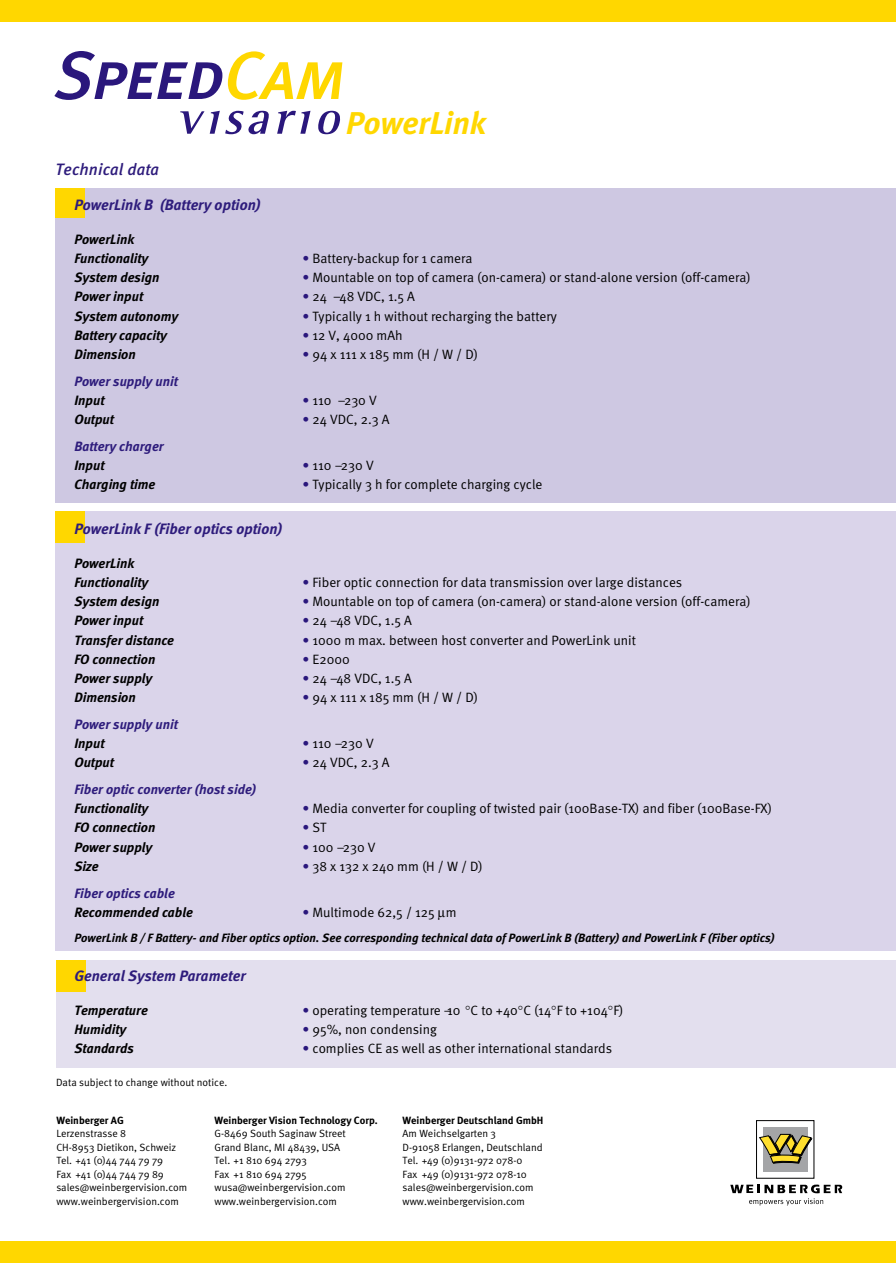
<style>
.page{position:relative;width:896px;height:1263px;background:#fff}
.page>*{position:absolute;margin:0;border:0;box-sizing:border-box;transform-origin:0 0}
.t1{font:italic 31.5px "Meta Bold LF";color:#ffd700}
.t2{font:italic 500 16.5px "Meta";letter-spacing:.01em;color:#2e1c7c}
.t3{font:italic 700 15px "Meta";color:#2e1c7c}
.t4{font:13.5px "Meta Normal";color:#000}
.t5{font:italic 700 13.5px/19.2px "Meta";color:#000}
.t6{font:italic 700 13.5px "Meta";color:#2e1c7c}
.t7{font:italic 700 12px "Meta";color:#000}
.t8{font:10.5px/13.5px "Meta Normal";color:#000}
.t9{font:700 10.5px "Meta";color:#000}
.s1{color:#2a177c}
</style>
<div class="page">
<svg style="left:54px;top:51px;width:168px;height:49px"></svg>
<svg style="left:228px;top:51px;width:114px;height:49px"></svg>
<svg style="left:180px;top:111px;width:24px;height:23px"></svg>
<svg style="left:210px;top:111px;width:59px;height:23px"></svg>
<svg style="left:277px;top:111px;width:33px;height:23px"></svg>
<svg style="left:318px;top:111px;width:23px;height:23px"></svg>
<div style="left:55px;top:189px;width:840px;height:314px;background:#cec8e2"></div>
<div style="left:55px;top:189px;width:30px;height:29px;background:#ffd700"></div>
<div style="left:55px;top:512px;width:840px;height:439px;background:#dad4ea"></div>
<div style="left:56px;top:960px;width:839px;height:108px;background:#e3dfee"></div>
<div style="left:55px;top:512px;width:30px;height:31px;background:#ffd700"></div>
<div style="left:56px;top:960px;width:30px;height:32px;background:#ffd700"></div>
<div style="left:0;top:1242px;width:895px;height:21px;background:#ffd700"></div>
<div style="left:0;top:0;width:895px;height:21px;background:#ffd700"></div>
<div style="left:756px;top:1120px;width:58px;height:58px;border:1px solid #000"></div>
<div style="left:763px;top:1127px;width:44px;height:44px;background:#a4a5a7"></div>
<svg style="left:759px;top:1134px;width:53px;height:29px"></svg>
<svg style="left:730px;top:1184px;width:113px;height:22px"></svg>
<p class="t2" style="left:55px;top:163px;width:105px">Technical data</p>
<p class="t3" style="left:74px;top:200px;width:188px">PowerLink B (Battery option)</p>
<p class="t5" style="left:74px;top:231px;width:75px">PowerLink<br>Functionality</p>
<h1 class="t1" style="left:346px;top:112px;width:141px">PowerLink</h1>
<p class="t4" style="left:302px;top:254px;width:171px"><span class="s1">•</span> Battery-backup for 1 camera</p>
<p class="t5" style="left:74px;top:270px;width:86px">System design</p>
<p class="t4" style="left:302px;top:273px;width:450px"><span class="s1">•</span> Mountable on top of camera (on-camera) or stand-alone version (off-camera)</p>
<p class="t5" style="left:74px;top:289px;width:70px">Power input</p>
<p class="t4" style="left:302px;top:292px;width:114px"><span class="s1">•</span> 24 – 48 VDC, 1.5 A</p>
<p class="t5" style="left:74px;top:308px;width:105px">System autonomy</p>
<p class="t4" style="left:302px;top:311px;width:256px"><span class="s1">•</span> Typically 1 h without recharging the battery</p>
<p class="t5" style="left:74px;top:327px;width:94px">Battery capacity</p>
<p class="t4" style="left:302px;top:330px;width:102px"><span class="s1">•</span> 12 V, 4000 mAh</p>
<p class="t5" style="left:74px;top:346px;width:63px">Dimension</p>
<p class="t4" style="left:302px;top:350px;width:177px"><span class="s1">•</span> 94 x 111 x 185 mm (H / W / D)</p>
<p class="t6" style="left:74px;top:376px;width:105px">Power supply unit</p>
<p class="t5" style="left:74px;top:392px;width:32px">Input</p>
<p class="t4" style="left:302px;top:395px;width:76px"><span class="s1">•</span> 110 – 230 V</p>
<p class="t5" style="left:74px;top:411px;width:41px">Output</p>
<p class="t4" style="left:302px;top:415px;width:89px"><span class="s1">•</span> 24 VDC, 2.3 A</p>
<p class="t6" style="left:74px;top:442px;width:91px">Battery charger</p>
<p class="t5" style="left:74px;top:457px;width:32px">Input</p>
<p class="t4" style="left:302px;top:461px;width:73px"><span class="s1">•</span> 110 – 230 V</p>
<p class="t5" style="left:74px;top:477px;width:82px">Charging time</p>
<p class="t4" style="left:302px;top:480px;width:241px"><span class="s1">•</span> Typically 3 h for complete charging cycle</p>
<p class="t3" style="left:74px;top:524px;width:210px">PowerLink F (Fiber optics option)</p>
<p class="t5" style="left:74px;top:555px;width:75px">PowerLink<br>Functionality</p>
<p class="t4" style="left:302px;top:578px;width:381px"><span class="s1">•</span> Fiber optic connection for data transmission over large distances</p>
<p class="t5" style="left:74px;top:594px;width:86px">System design</p>
<p class="t4" style="left:302px;top:597px;width:450px"><span class="s1">•</span> Mountable on top of camera (on-camera) or stand-alone version (off-camera)</p>
<p class="t5" style="left:74px;top:613px;width:70px">Power input</p>
<p class="t4" style="left:302px;top:616px;width:111px"><span class="s1">•</span> 24 – 48 VDC, 1.5 A</p>
<p class="t5" style="left:74px;top:632px;width:101px">Transfer distance</p>
<p class="t4" style="left:302px;top:635px;width:335px"><span class="s1">•</span> 1000 m max. between host converter and PowerLink unit</p>
<p class="t5" style="left:74px;top:651px;width:82px">FO connection</p>
<p class="t4" style="left:302px;top:654px;width:49px"><span class="s1">•</span> E2000</p>
<p class="t5" style="left:74px;top:670px;width:79px">Power supply</p>
<p class="t4" style="left:302px;top:674px;width:111px"><span class="s1">•</span> 24 – 48 VDC, 1.5 A</p>
<p class="t5" style="left:74px;top:690px;width:63px">Dimension</p>
<p class="t4" style="left:302px;top:693px;width:177px"><span class="s1">•</span> 94 x 111 x 185 mm (H / W / D)</p>
<p class="t6" style="left:74px;top:720px;width:105px">Power supply unit</p>
<p class="t5" style="left:74px;top:735px;width:32px">Input</p>
<p class="t4" style="left:302px;top:739px;width:73px"><span class="s1">•</span> 110 – 230 V</p>
<p class="t5" style="left:74px;top:755px;width:41px">Output</p>
<p class="t4" style="left:302px;top:758px;width:89px"><span class="s1">•</span> 24 VDC, 2.3 A</p>
<p class="t6" style="left:74px;top:785px;width:183px">Fiber optic converter (host side)</p>
<p class="t5" style="left:74px;top:801px;width:75px">Functionality</p>
<p class="t4" style="left:302px;top:804px;width:471px"><span class="s1">•</span> Media converter for coupling of twisted pair (100Base-TX) and fiber (100Base-FX)</p>
<p class="t5" style="left:74px;top:820px;width:82px">FO connection</p>
<p class="t4" style="left:302px;top:823px;width:25px"><span class="s1">•</span> ST</p>
<p class="t5" style="left:74px;top:839px;width:79px">Power supply</p>
<p class="t4" style="left:302px;top:842px;width:75px"><span class="s1">•</span> 100 – 230 V</p>
<p class="t5" style="left:74px;top:858px;width:26px">Size</p>
<p class="t4" style="left:302px;top:861px;width:182px"><span class="s1">•</span> 38 x 132 x 240 mm (H / W / D)</p>
<p class="t6" style="left:74px;top:888px;width:102px">Fiber optics cable</p>
<p class="t5" style="left:74px;top:904px;width:120px">Recommended cable</p>
<p class="t4" style="left:302px;top:907px;width:156px"><span class="s1">•</span> Multimode 62,5 / 125 m</p>
<p class="t7" style="left:74px;top:934px;width:701px">PowerLink B / F Battery- and Fiber optics option. See corresponding technical data of PowerLink B (Battery) and PowerLink F (Fiber optics)</p>
<p class="t3" style="left:74px;top:970px;width:173px">General System Parameter</p>
<p class="t5" style="left:74px;top:1002px;width:75px">Temperature</p>
<p class="t4" style="left:302px;top:1005px;width:322px"><span class="s1">•</span> operating temperature –10 C to +40 C (14 F to +104 F)</p>
<p class="t5" style="left:74px;top:1021px;width:53px">Humidity</p>
<p class="t4" style="left:302px;top:1024px;width:136px"><span class="s1">•</span> 95%, non condensing</p>
<p class="t5" style="left:74px;top:1040px;width:61px">Standards</p>
<p class="t4" style="left:302px;top:1043px;width:311px"><span class="s1">•</span> complies CE as well as other international standards</p>
<p class="t8" style="left:56px;top:1077px;width:173px">Data subject to change without notice.</p>
<p class="t9" style="left:402px;top:1116px;width:142px">Weinberger Deutschland GmbH</p>
<p class="t8" style="left:402px;top:1128px;width:142px">Am Weichselgarten 3<br>D-91058 Erlangen, Deutschland<br>Tel. +49 (0)9131-972 078-0<br>Fax +49 (0)9131-972 078-10 sales@weinbergervision.com www.weinbergervision.com</p>
<p class="t9" style="left:56px;top:1116px;width:69px">Weinberger AG</p>
<p class="t8" style="left:56px;top:1128px;width:132px">Lerzenstrasse 8<br>CH-8953 Dietikon, Schweiz<br>Tel. +41 (0)44 744 79 79<br>Fax +41 (0)44 744 79 89 sales@weinbergervision.com www.weinbergervision.com</p>
<p class="t9" style="left:214px;top:1116px;width:165px">Weinberger Vision Technology Corp.</p>
<p class="t8" style="left:214px;top:1128px;width:133px">G-8469 South Saginaw Street<br>Grand Blanc, MI 48439, USA<br>Tel. +1 810 694 2793<br>Fax +1 810 694 2795 wusa@weinbergervision.com www.weinbergervision.com</p>
</div>
